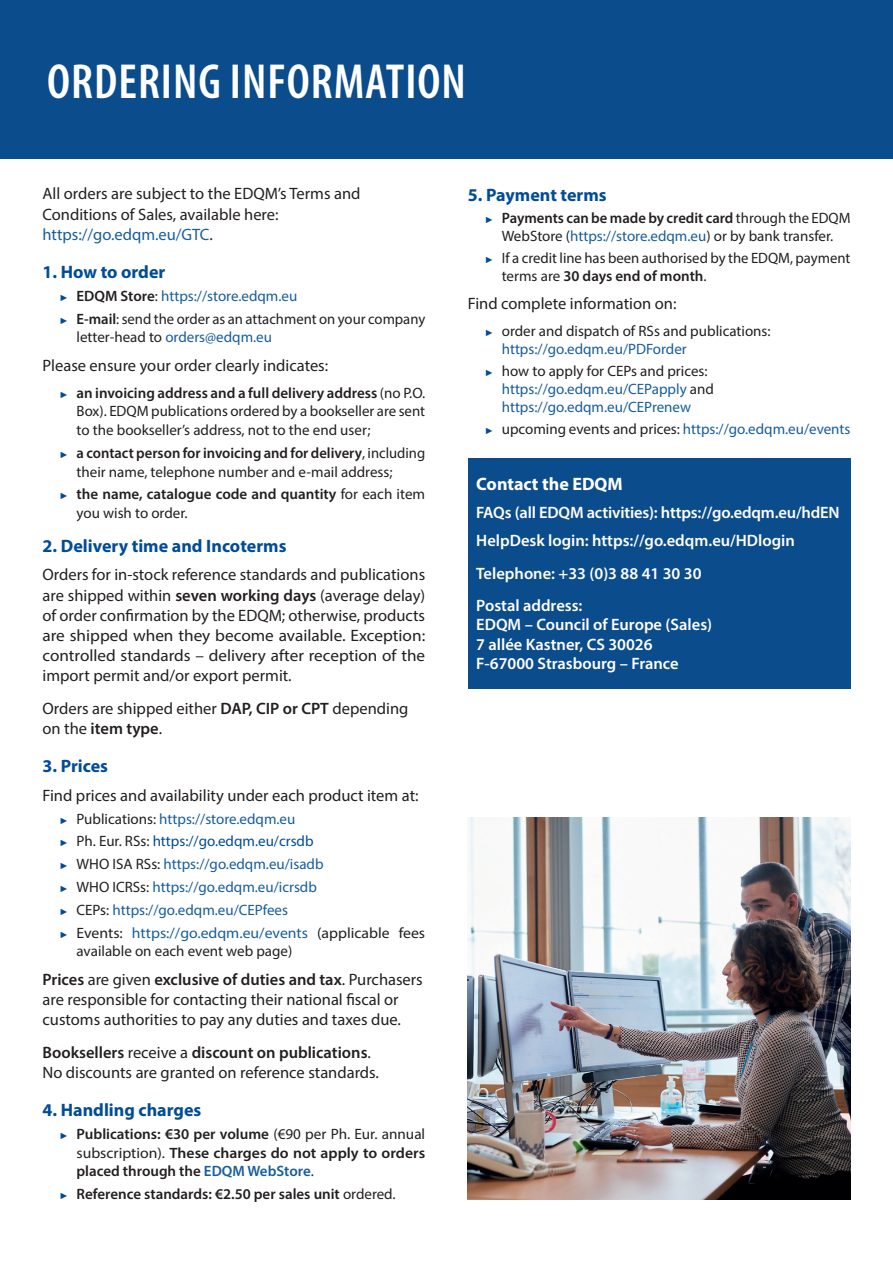
<style>
.page{position:relative;width:893px;height:1263px;background:#fff}
.page>*{position:absolute;margin:0;border:0;box-sizing:border-box;transform-origin:0 0}
.t1{font:600 condensed 49.5px "Myriad Pro";letter-spacing:.02em;color:#fff}
.t2{font:700 18px "Myriad Pro";color:#014c98}
.t3{font:700 18px "Myriad Pro";color:#fff}
.t4{font:16.5px/20.1px "Myriad Pro";color:#231f20}
.t5{font:600 16.5px/19.5px "Myriad Pro";color:#fff}
.t6{font:15px/18.6px "Myriad Pro";color:#231f20}
.t7{font:15px/22.8px "Myriad Pro";color:#175d9e}
.t8{font:600 15px/18.6px "Myriad Pro";color:#231f20}
.s1{color:#175d9e}
.s2{font-family:"Arial";font-size:9px;color:#014c98}
.s3{font-weight:600}
.s4{color:#231f20}
.s5{font-family:"Arial";font-weight:400;font-size:9px;color:#014c98}
.s6{font-weight:400}
.s7{color:#014c98}
</style>
<div class="page">
<div style="left:0;top:0;width:893px;height:158px;background:#0b4c8c"></div>
<img style="left:468px;top:818px;width:382px;height:381px">
<div style="left:468px;top:458px;width:382px;height:231px;background:#0b4c8c"></div>
<h1 class="t1" style="left:47px;top:51px;width:420px">ORDERING INFORMATION</h1>
<p class="t4" style="left:43px;top:184px;width:319px">All orders are subject to the EDQM’s Terms and<br>Conditions of Sales, available here: <span class="s1">https://go.edqm.eu/GTC</span>.</p>
<p class="t2" style="left:43px;top:260px;width:124px">1. How to order</p>
<p class="t6" style="left:60px;top:284px;width:367px;line-height:22.8px"><span class="s2">►</span> <span class="s3">EDQM Store</span>: <span class="s1">https://store.edqm.eu<br></span><span class="s2">►</span> <span class="s3">E-mail</span>: send the order as an attachment on your company</p>
<p class="t7" style="left:77px;top:325px;width:197px"><span class="s4">letter-head to</span> orders@edqm.eu</p>
<p class="t4" style="left:43px;top:355px;width:287px">Please ensure your order clearly indicates:</p>
<p class="t6" style="left:77px;top:383px;width:350px;text-align:justify;text-indent:-17px"><span class="s2">►</span> <span class="s3">an invoicing address and a full delivery address</span> (no P.O.<br>Box). EDQM publications ordered by a bookseller are sent to the bookseller’s address, not to the end user;</p>
<p class="t6" style="left:77px;top:443px;width:350px;text-indent:-17px"><span class="s2">►</span> <span class="s3">a contact person for invoicing and for delivery</span>, including their name, telephone number and e-mail address;</p>
<p class="t8" style="left:77px;top:485px;width:350px;text-indent:-17px"><span class="s5">►</span> the name, catalogue code and quantity <span class="s6">for each item you wish to order.</span></p>
<p class="t2" style="left:43px;top:534px;width:245px">2. Delivery time and Incoterms</p>
<p class="t4" style="left:43px;top:565px;width:384px;text-align:justify">Orders for in-stock reference standards and publications are shipped within <span class="s3">seven working days</span> (average delay) of order confirmation by the EDQM; otherwise, products are shipped when they become available. Exception: controlled standards – delivery after reception of the import permit and/or export permit.</p>
<p class="t4" style="left:43px;top:698px;width:367px">Orders are shipped either <span class="s3">DAP, CIP or CPT</span> depending on the <span class="s3">item type</span>.</p>
<p class="t2" style="left:43px;top:754px;width:67px">3. Prices</p>
<p class="t4" style="left:43px;top:785px;width:378px">Find prices and availability under each product item at:</p>
<p class="t7" style="left:60px;top:807px;width:367px"><span class="s2">►</span> <span class="s4">Publications:</span> https://store.edqm.eu<br><span class="s2">►</span> <span class="s4">Ph. Eur. RSs:</span> <span class="s7">https://go.edqm.eu/crsdb<br></span><span class="s2">►</span> <span class="s4">WHO ISA RSs:</span> https://go.edqm.eu/isadb<br><span class="s2">►</span> <span class="s4">WHO ICRSs:</span> https://go.edqm.eu/icrsdb<br><span class="s2">►</span> <span class="s4">CEPs:</span> https://go.edqm.eu/CEPfees<br><span class="s2">►</span> <span class="s4">Events:</span> https://go.edqm.eu/events <span class="s4">(applicable fees</span></p>
<p class="t6" style="left:77px;top:942px;width:217px">available on each event web page)</p>
<p class="t4" style="left:43px;top:969px;width:382px"><span class="s3">Prices</span> are given <span class="s3">exclusive of duties and tax</span>. Purchasers are responsible for contacting their national fiscal or customs authorities to pay any duties and taxes due.</p>
<p class="t4" style="left:43px;top:1042px;width:338px"><span class="s3">Booksellers</span> receive a <span class="s3">discount on publications</span>.<br>No discounts are granted on reference standards.</p>
<p class="t2" style="left:43px;top:1098px;width:160px">4. Handling charges</p>
<p class="t8" style="left:77px;top:1124px;width:350px;text-align:justify;text-indent:-17px"><span class="s5">►</span> Publications: €30 per volume <span class="s6">(€90 per Ph. Eur. annual subscription).</span> These charges do not apply to orders placed through the <span class="s1">EDQM WebStore</span><span class="s6">.</span></p>
<p class="t8" style="left:60px;top:1184px;width:338px"><span class="s5">►</span> Reference standards: €2.50 per sales unit <span class="s6">ordered.</span></p>
<p class="t2" style="left:468px;top:183px;width:140px">5. Payment terms</p>
<p class="t6" style="left:485px;top:209px;width:367px;line-height:18px;text-align:center"><span class="s2">►</span> <span class="s3">Payments can be made by credit card</span> through the EDQM<br>WebStore (<span class="s1">https://store.edqm.eu</span>) or by bank transfer.</p>
<p class="t6" style="left:502px;top:249px;width:350px;line-height:18px;text-indent:-17px"><span class="s2">►</span> If a credit line has been authorised by the EDQM, payment terms are <span class="s3">30 days end of month</span>.</p>
<p class="t4" style="left:468px;top:293px;width:210px">Find complete information on:</p>
<p class="t6" style="left:502px;top:321px;width:270px;line-height:18px;text-indent:-17px"><span class="s2">►</span> order and dispatch of RSs and publications: <span class="s1">https://go.edqm.eu/PDForder</span></p>
<p class="t7" style="left:502px;top:362px;width:214px;line-height:18px;text-indent:-17px"><span class="s2">►</span> <span class="s4">how to apply for CEPs and prices: </span>https://go.edqm.eu/CEPapply <span class="s4">and </span>https://go.edqm.eu/CEPrenew</p>
<p class="t7" style="left:485px;top:417px;width:367px"><span class="s2">►</span> <span class="s4">upcoming events and prices:</span> https://go.edqm.eu/events</p>
<p class="t3" style="left:476px;top:473px;width:148px">Contact the EDQM</p>
<p class="t5" style="left:476px;top:498px;width:365px;line-height:28px">FAQs (all EDQM activities): https://go.edqm.eu/hdEN<br>HelpDesk login: https://go.edqm.eu/HDlogin</p>
<p class="t5" style="left:476px;top:557px;width:227px;line-height:32.2px">Telephone: +33 (0)3 88 41 30 30<br>Postal address:</p>
<p class="t5" style="left:476px;top:615px;width:237px">EDQM – Council of Europe (Sales)<br>7 allée Kastner, CS 30026<br>F-67000 Strasbourg – France</p>
</div>
